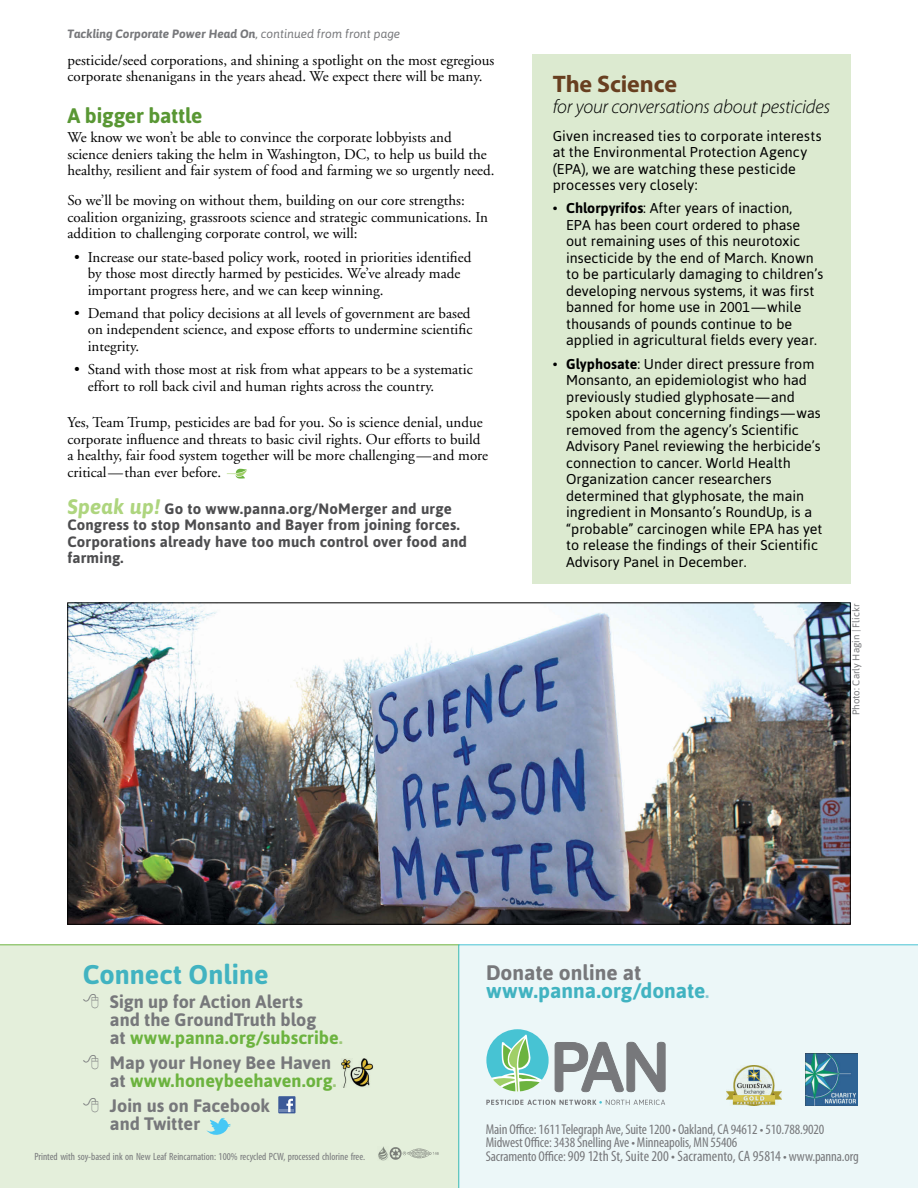
<style>
.page{position:relative;width:918px;height:1188px;background:#fff}
.page>*{position:absolute;margin:0;border:0;box-sizing:border-box;transform-origin:0 0}
.t1{font:700 27px "Asap";color:#41b3c1}
.t2{font:700 24px "Myriad Pro";letter-spacing:-.005em;color:#683f20}
.t3{font:700 21px/18px "Asap";color:#41b3c1}
.t4{font:700 21px "Asap";letter-spacing:-.01em;color:#599734}
.t5{font:italic 300 19.5px "Myriad Pro";letter-spacing:-.015em;color:#000}
.t6{font:700 18px/18px "Asap";color:#77787b}
.t7{font:15px/16.5px "Adobe Garamond";color:#000}
.t8{font:700 15px/16.5px "Asap";letter-spacing:.01em;color:#4d4d4f}
.t9{font:condensed 15px "Myriad Pro";color:#77787b}
.t10{font:14.25px/16.5px "Asap";color:#000}
.t11{font:condensed 14.25px/13.5px "Myriad Pro";letter-spacing:-.01em;color:#77787b}
.t12{font:italic 700 12px "Asap";color:#77787b}
.t13{font:condensed 10.5px "Myriad Pro";color:#77787b}
.t14{font:9.75px "Asap";color:#77787b}
.s1{font-weight:400}
.s2{font-style:italic;font-size:21px;color:#aed57e}
.s3{font-weight:700}
.s4{color:#6cb33f}
.s5{color:#9dc87b}
.s6{color:#77787b}
.s7{font-size:18px;color:#87c8d3}
.s8{font-size:14.25px}
</style>
<div class="page">
<div style="left:0;top:945px;width:459px;height:243px;background:#e4efdb"></div>
<div style="left:459px;top:945px;width:459px;height:243px;background:#ecf7f8"></div>
<img style="left:378px;top:1146px;width:61px;height:15px">
<div style="left:278px;top:1096px;width:17px;height:17px;background:#3c5a98"></div>
<svg style="left:280px;top:1099px;width:14px;height:13px"></svg>
<svg style="left:206px;top:1118px;width:25px;height:17px"></svg>
<img style="left:727px;top:1065px;width:54px;height:40px">
<img style="left:806px;top:1054px;width:51px;height:51px">
<svg style="left:555px;top:1042px;width:110px;height:50px;background:#abb1b3"></svg>
<svg style="left:486px;top:1100px;width:179px;height:5px"></svg>
<svg style="left:486px;top:1029px;width:63px;height:62px;background:#8fd4c3"></svg>
<img style="left:341px;top:1058px;width:33px;height:29px">
<svg style="left:227px;top:469px;width:20px;height:10px"></svg>
<div style="left:532px;top:54px;width:318px;height:529px;background:#dcead0"></div>
<img style="left:70px;top:605px;width:778px;height:317px">
<svg style="left:84px;top:994px;width:14px;height:15px"></svg>
<svg style="left:84px;top:1055px;width:14px;height:14px"></svg>
<svg style="left:84px;top:1097px;width:14px;height:15px"></svg>
<p class="t12" style="left:68px;top:27px;width:334px">Tackling Corporate Power Head On<span class="s1">, continued from front page</span></p>
<p class="t7" style="left:68px;top:52px;width:428px">pesticide/seed corporations, and shining a spotlight on the most egregious corporate shenanigans in the years ahead. We expect there will be many.</p>
<h3 class="t4" style="left:68px;top:103px;width:137px">A bigger battle</h3>
<p class="t7" style="left:68px;top:130px;width:429px">We know we won’t be able to convince the corporate lobbyists and science deniers taking the helm in Washington, DC, to help us build the healthy, resilient and fair system of food and farming we so urgently need.</p>
<p class="t7" style="left:68px;top:193px;width:422px">So we’ll be moving on without them, building on our core strengths: coalition organizing, grassroots science and strategic communications. In addition to challenging corporate control, we will:</p>
<p class="t7" style="left:88px;top:249px;width:385px;text-indent:-14px">• Increase our state-based policy work, rooted in priorities identified by those most directly harmed by pesticides. We’ve already made important progress here, and we can keep winning.</p>
<p class="t7" style="left:88px;top:305px;width:386px;text-align:justify;text-indent:-14px">• Demand that policy decisions at all levels of government are based on independent science, and expose efforts to undermine scientific integrity.</p>
<p class="t7" style="left:88px;top:362px;width:387px;text-indent:-13px">• Stand with those most at risk from what appears to be a systematic effort to roll back civil and human rights across the country.</p>
<p class="t7" style="left:68px;top:415px;width:422px">Yes, Team Trump, pesticides are bad for you. So is science denial, undue corporate influence and threats to basic civil rights. Our efforts to build a healthy, fair food system together will be more challenging—and more critical—than ever before.</p>
<p class="t8" style="left:67px;top:500px;width:401px"><span class="s2">Speak up!</span> Go to www.panna.org/NoMerger and urge Congress to stop Monsanto and Bayer from joining forces.<br>Corporations already have too much control over food and farming.</p>
<h2 class="t2" style="left:553px;top:69px;width:126px">The Science</h2>
<h3 class="t5" style="left:553px;top:95px;width:279px">for your conversations about pesticides</h3>
<p class="t10" style="left:553px;top:127px;width:270px">Given increased ties to corporate interests at the Environmental Protection Agency (EPA), we are watching these pesticide processes very closely:</p>
<p class="t10" style="left:566px;top:200px;width:259px;text-indent:-13px">• <span class="s3">Chlorpyrifos</span>: After years of inaction,<br>EPA has been court ordered to phase out remaining uses of this neurotoxic insecticide by the end of March. Known to be particularly damaging to children’s developing nervous systems, it was first banned for home use in 2001—while thousands of pounds continue to be applied in agricultural fields every year.</p>
<p class="t10" style="left:566px;top:355px;width:258px;text-indent:-13px">• <span class="s3">Glyphosate</span>: Under direct pressure from Monsanto, an epidemiologist who had previously studied glyphosate—and spoken about concerning findings—was removed from the agency’s Scientific Advisory Panel reviewing the herbicide’s connection to cancer. World Health Organization cancer researchers determined that glyphosate, the main ingredient in Monsanto’s RoundUp, is a “probable” carcinogen while EPA has yet to release the findings of their Scientific Advisory Panel in December.</p>
<p class="t14" style="left:851px;top:715px;width:113px;rotate:-90deg">Photo: Carly Hagin | Flickr</p>
<h1 class="t1" style="left:83px;top:958px;width:187px">Connect Online</h1>
<p class="t6" style="left:110px;top:993px;width:234px">Sign up for Action Alerts<br>and the GroundTruth blog<br>at <span class="s4">www.panna.org/subscribe</span><span class="s5">.</span></p>
<p class="t6" style="left:110px;top:1054px;width:228px">Map your Honey Bee Haven at <span class="s4">www.honeybeehaven.org</span><span class="s5">.</span></p>
<p class="t6" style="left:110px;top:1096px;width:162px">Join us on Facebook and Twitter</p>
<p class="t13" style="left:34px;top:1150px;width:332px">Printed with soy-based ink on New Leaf Reincarnation: 100% recycled PCW, processed chlorine free.</p>
<h3 class="t3" style="left:486px;top:963px;width:225px"><span class="s6">Donate online at </span>www.panna.org/donate<span class="s7">.</span></h3>
<p class="t11" style="left:486px;top:1122px;width:340px">Main Office: 1611 Telegraph Ave, Suite 1200 • Oakland, CA 94612 • 510.788.9020<br>Midwest Office: 3438 Snelling Ave • Minneapolis, MN 55406</p>
<p class="t9" style="left:486px;top:1147px;width:374px"><span class="s8">Sacramento Office:</span> 909 12th St, Suite 200 • Sacramento, CA 95814 <span class="s8">• www.panna.org</span></p>
</div>
